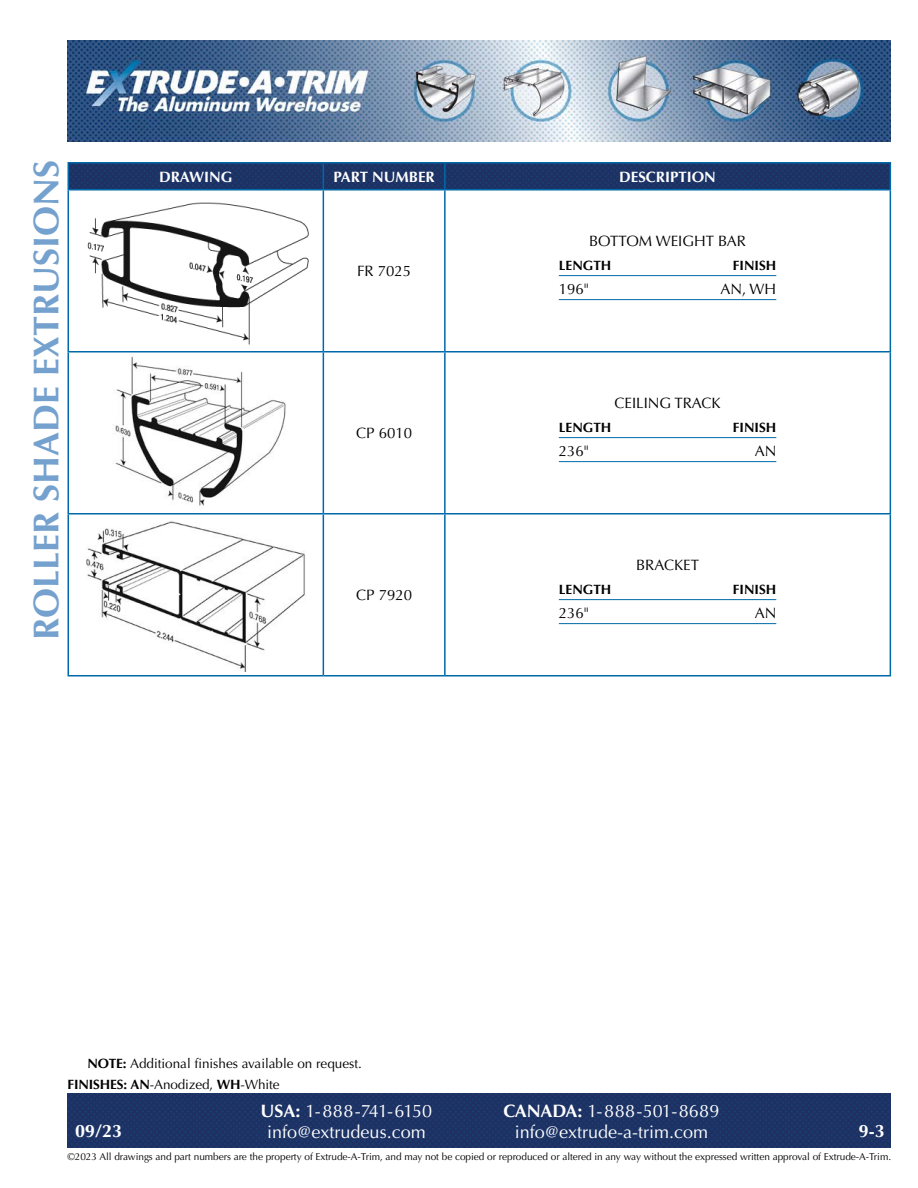
<style>
.page{position:relative;width:918px;height:1188px;background:#fff}
.page>*{position:absolute;margin:0;border:0;box-sizing:border-box;transform-origin:0 0}
.t1{font:700 36px "Optima";color:#75a1ce}
.t2{font:18px/21px "Optima";color:#fff;text-align:center}
.t3{font:700 18px "Optima";color:#fff}
.t4{font:15px "Optima";color:#000}
.t5{font:700 15px "Optima";color:#fff}
.t6{font:13.5px/20.7px "Optima";color:#000}
.t7{font:700 13.5px "Optima";color:#000}
.t8{font:10.05px "Optima";letter-spacing:-.005em;color:#000}
.s1{font-weight:700}
</style>
<div class="page">
<img style="left:68px;top:40px;width:823px;height:102px">
<img style="left:69px;top:164px;width:821px;height:25px">
<img style="left:68px;top:1094px;width:823px;height:54px">
<hr style="left:68px;top:162px;width:255px;height:2px;background:#0069aa">
<svg style="left:68px;top:164px;width:1px;height:25px"></svg>
<hr style="left:323px;top:162px;width:122px;height:2px;background:#0069aa">
<svg style="left:323px;top:164px;width:1px;height:25px"></svg>
<hr style="left:445px;top:162px;width:446px;height:2px;background:#0069aa">
<hr style="left:444px;top:164px;width:2px;height:25px;background:#0069aa">
<svg style="left:890px;top:164px;width:1px;height:25px"></svg>
<hr style="left:68px;top:189px;width:255px;height:1px;background:#0069aa">
<hr style="left:68px;top:190px;width:1px;height:161px;background:#0069aa">
<hr style="left:323px;top:189px;width:122px;height:1px;background:#0069aa">
<hr style="left:323px;top:190px;width:1px;height:161px;background:#0069aa">
<hr style="left:445px;top:189px;width:446px;height:1px;background:#0069aa">
<hr style="left:444px;top:190px;width:2px;height:161px;background:#0069aa">
<hr style="left:890px;top:190px;width:1px;height:161px;background:#0069aa">
<hr style="left:68px;top:351px;width:255px;height:1px;background:#0069aa">
<hr style="left:68px;top:352px;width:1px;height:161px;background:#0069aa">
<hr style="left:323px;top:351px;width:122px;height:1px;background:#0069aa">
<hr style="left:323px;top:352px;width:1px;height:161px;background:#0069aa">
<hr style="left:445px;top:351px;width:446px;height:1px;background:#0069aa">
<hr style="left:444px;top:352px;width:2px;height:161px;background:#0069aa">
<hr style="left:890px;top:352px;width:1px;height:161px;background:#0069aa">
<hr style="left:68px;top:513px;width:255px;height:1px;background:#0069aa">
<hr style="left:68px;top:514px;width:1px;height:161px;background:#0069aa">
<hr style="left:323px;top:513px;width:122px;height:1px;background:#0069aa">
<hr style="left:323px;top:514px;width:1px;height:161px;background:#0069aa">
<hr style="left:445px;top:513px;width:446px;height:1px;background:#0069aa">
<hr style="left:444px;top:514px;width:2px;height:161px;background:#0069aa">
<hr style="left:890px;top:514px;width:1px;height:161px;background:#0069aa">
<hr style="left:323px;top:675px;width:122px;height:1px;background:#0069aa">
<hr style="left:445px;top:675px;width:446px;height:1px;background:#0069aa">
<hr style="left:68px;top:675px;width:255px;height:1px;background:#0069aa">
<hr style="left:559px;top:275px;width:217px;height:1px;background:#0069aa">
<hr style="left:559px;top:299px;width:217px;height:1px;background:#0069aa">
<hr style="left:559px;top:437px;width:217px;height:1px;background:#0069aa">
<hr style="left:559px;top:461px;width:217px;height:1px;background:#0069aa">
<hr style="left:559px;top:599px;width:217px;height:1px;background:#0069aa">
<hr style="left:559px;top:623px;width:217px;height:1px;background:#0069aa">
<img style="left:87px;top:202px;width:222px;height:143px">
<img style="left:115px;top:356px;width:171px;height:150px">
<img style="left:86px;top:521px;width:220px;height:151px">
<h1 class="t1" style="left:25px;top:640px;width:482px;rotate:-90deg">ROLLER SHADE EXTRUSIONS</h1>
<h3 class="t5" style="left:159px;top:168px;width:75px">DRAWING</h3>
<h3 class="t5" style="left:333px;top:168px;width:103px">PART NUMBER</h3>
<h3 class="t5" style="left:619px;top:168px;width:98px">DESCRIPTION</h3>
<h3 class="t4" style="left:357px;top:262px;width:56px">FR 7025</h3>
<h3 class="t4" style="left:356px;top:424px;width:57px">CP 6010</h3>
<h3 class="t4" style="left:356px;top:586px;width:57px">CP 7920</h3>
<h3 class="t4" style="left:589px;top:232px;width:158px">BOTTOM WEIGHT BAR</h3>
<h3 class="t7" style="left:559px;top:257px;width:54px">LENGTH</h3>
<h3 class="t7" style="left:733px;top:257px;width:45px">FINISH</h3>
<h3 class="t4" style="left:559px;top:280px;width:32px">196"</h3>
<h3 class="t4" style="left:720px;top:280px;width:57px">AN, WH</h3>
<h3 class="t4" style="left:615px;top:394px;width:107px">CEILING TRACK</h3>
<h3 class="t7" style="left:559px;top:419px;width:54px">LENGTH</h3>
<h3 class="t7" style="left:733px;top:419px;width:45px">FINISH</h3>
<h3 class="t4" style="left:559px;top:442px;width:32px">236"</h3>
<h3 class="t4" style="left:755px;top:442px;width:23px">AN</h3>
<h3 class="t4" style="left:636px;top:556px;width:64px">BRACKET</h3>
<h3 class="t7" style="left:559px;top:581px;width:54px">LENGTH</h3>
<h3 class="t7" style="left:733px;top:581px;width:45px">FINISH</h3>
<h3 class="t4" style="left:559px;top:604px;width:32px">236"</h3>
<h3 class="t4" style="left:755px;top:604px;width:23px">AN</h3>
<h3 class="t6" style="left:68px;top:1053px;width:296px;text-indent:20px"><span class="s1">NOTE:</span> Additional finishes available on request.<br><span class="s1">FINISHES: AN</span>-Anodized, <span class="s1">WH</span>-White</h3>
<h2 class="t2" style="left:261px;top:1101px;width:173px"><span class="s1">USA:</span> 1-888-741-6150 info@extrudeus.com</h2>
<h2 class="t2" style="left:503px;top:1101px;width:217px"><span class="s1">CANADA:</span> 1-888-501-8689 info@extrude-a-trim.com</h2>
<h2 class="t3" style="left:75px;top:1120px;width:49px">09/23</h2>
<h2 class="t3" style="left:859px;top:1120px;width:28px">9-3</h2>
<p class="t8" style="left:67px;top:1151px;width:825px">©2023 All drawings and part numbers are the property of Extrude-A-Trim, and may not be copied or reproduced or altered in any way without the expressed written approval of Extrude-A-Trim.</p>
</div>
